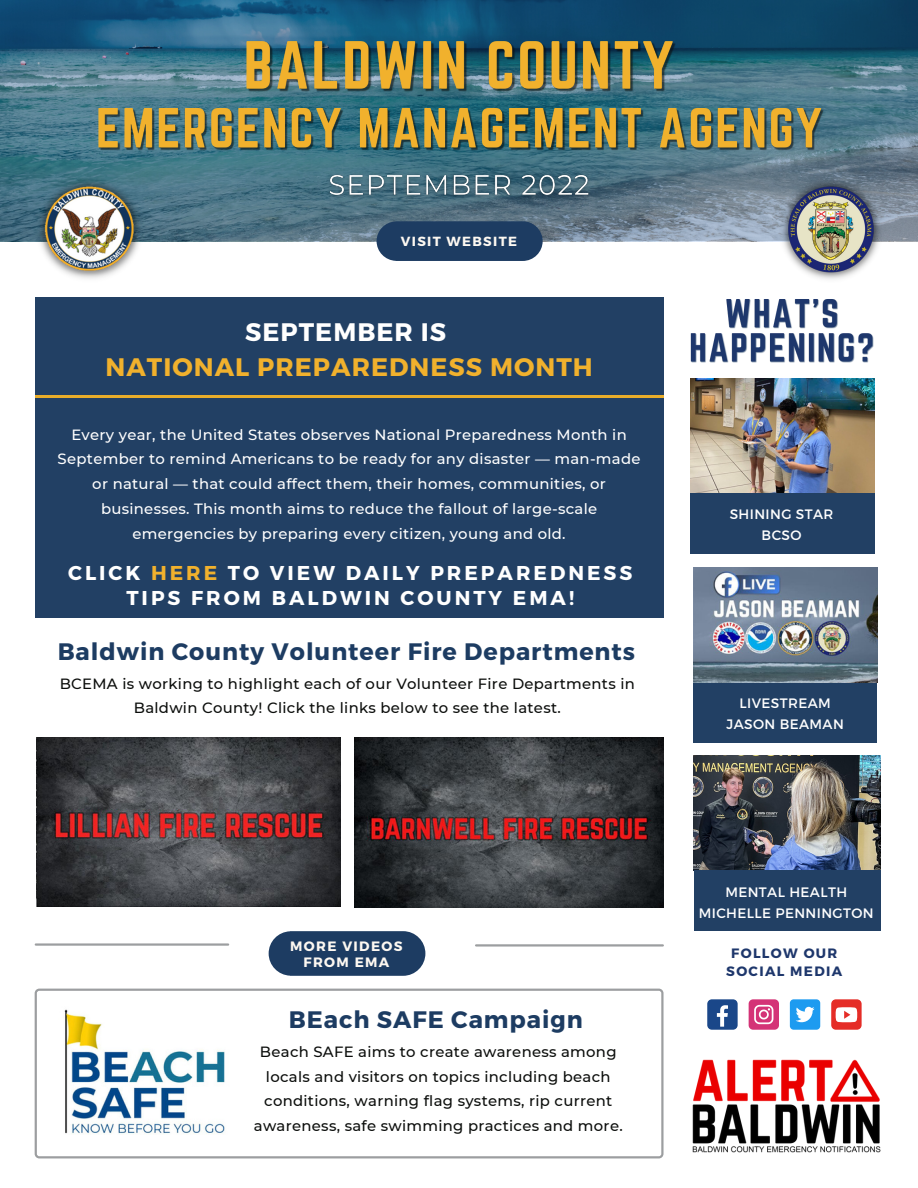
<style>
.page{position:relative;width:918px;height:1188px;background:#fff}
.page>*{position:absolute;margin:0;border:0;box-sizing:border-box;transform-origin:0 0}
.t1{font:700 25.35px "Montserrat";letter-spacing:.04em;color:#f1b12d}
.t2{font:700 25.35px "Montserrat";letter-spacing:.04em;color:#fff}
.t3{font:700 23.85px "Montserrat";letter-spacing:.04em;color:#1d3c62}
.t4{font:700 19.95px/24.8px "Montserrat";letter-spacing:.15em;color:#fff;text-align:center}
.t5{font:500 14.85px/24.8px "Montserrat";letter-spacing:.02em;color:#fff;text-align:center}
.t6{font:500 14.85px/24.8px "Montserrat";letter-spacing:.02em;color:#0c0e0c;text-align:center}
.t7{font:13.65px/21.3px "Montserrat";letter-spacing:.03em;color:#fff;text-align:center}
.t8{font:700 13.65px/15.8px "Montserrat";letter-spacing:.1em;color:#fdf8f1;text-align:center}
.t9{font:700 13.5px/17.5px "Montserrat";letter-spacing:.1em;color:#1e376c;text-align:center}
.t10{font:700 13.2px "Montserrat";letter-spacing:.1em;color:#fdf8f1}
.s1{color:#f1b12d}
</style>
<div class="page">
<svg style="left:0;top:0;width:918px;height:241px"></svg>
<svg style="left:35px;top:989px;width:629px;height:169px"></svg>
<img style="left:321px;top:163px;width:277px;height:46px">
<img style="left:690px;top:379px;width:185px;height:114px">
<img style="left:694px;top:756px;width:186px;height:115px">
<div style="left:35px;top:297px;width:629px;height:321px;background:#224064"></div>
<div style="left:690px;top:493px;width:185px;height:61px;background:#224064"></div>
<div style="left:694px;top:871px;width:187px;height:60px;background:#224064"></div>
<div style="left:694px;top:682px;width:183px;height:61px;background:#224064"></div>
<img style="left:37px;top:737px;width:304px;height:170px">
<img style="left:354px;top:737px;width:309px;height:170px">
<div style="left:269px;top:931px;width:156px;height:45px;background:#1d3c62;border-radius:22px"></div>
<hr style="left:476px;top:944px;width:187px;height:3px;background:#9c9ea0">
<hr style="left:36px;top:943px;width:192px;height:3px;background:#9c9ea0">
<div style="left:790px;top:999px;width:30px;height:31px;background:#1d9bf0;border-radius:4px"></div>
<svg style="left:796px;top:1007px;width:19px;height:15px"></svg>
<svg style="left:749px;top:999px;width:30px;height:31px"></svg>
<div style="left:707px;top:999px;width:31px;height:31px;background:#1a4789;border-radius:5px"></div>
<svg style="left:717px;top:1005px;width:11px;height:22px"></svg>
<div style="left:831px;top:999px;width:31px;height:31px;background:#e52d27;border-radius:5px"></div>
<svg style="left:836px;top:1007px;width:21px;height:15px"></svg>
<hr style="left:35px;top:396px;width:629px;height:2px;background:#e9ad2a">
<img style="left:693px;top:567px;width:185px;height:115px">
<img style="left:35px;top:174px;width:110px;height:105px">
<img style="left:778px;top:174px;width:107px;height:105px">
<div style="left:377px;top:221px;width:166px;height:40px;background:#1d3c62;border-radius:20px"></div>
<img style="left:692px;top:1059px;width:189px;height:94px">
<img style="left:244px;top:30px;width:437px;height:68px">
<img style="left:95px;top:98px;width:733px;height:65px">
<img style="left:690px;top:299px;width:184px;height:64px">
<p class="t10" style="left:401px;top:233px;width:118px">VISIT WEBSITE</p>
<h1 class="t2" style="left:245px;top:316px;width:202px">SEPTEMBER IS</h1>
<h1 class="t1" style="left:105px;top:351px;width:489px">NATIONAL PREPAREDNESS MONTH</h1>
<p class="t5" style="left:58px;top:422px;width:584px">Every year, the United States observes National Preparedness Month in September to remind Americans to be ready for any disaster — man-made or natural — that could affect them, their homes, communities, or businesses. This month aims to reduce the fallout of large-scale emergencies by preparing every citizen, young and old.</p>
<h3 class="t4" style="left:68px;top:559px;width:566px">CLICK <span class="s1">HERE</span> TO VIEW DAILY PREPAREDNESS<br>TIPS FROM BALDWIN COUNTY EMA!</h3>
<h2 class="t3" style="left:58px;top:636px;width:579px">Baldwin County Volunteer Fire Departments</h2>
<p class="t6" style="left:60px;top:671px;width:577px">BCEMA is working to highlight each of our Volunteer Fire Departments in<br>Baldwin County! Click the links below to see the latest.</p>
<p class="t7" style="left:730px;top:504px;width:105px;line-height:20.9px">SHINING STAR<br>BCSO</p>
<p class="t7" style="left:727px;top:692px;width:119px">LIVESTREAM<br>JASON BEAMAN</p>
<p class="t7" style="left:699px;top:881px;width:177px">MENTAL HEALTH<br>MICHELLE PENNINGTON</p>
<p class="t8" style="left:290px;top:938px;width:114px">MORE VIDEOS<br>FROM EMA</p>
<p class="t9" style="left:726px;top:944px;width:118px">FOLLOW OUR<br>SOCIAL MEDIA</p>
<h2 class="t3" style="left:289px;top:1004px;width:295px">BEach SAFE Campaign</h2>
<p class="t6" style="left:254px;top:1039px;width:370px">Beach SAFE aims to create awareness among locals and visitors on topics including beach conditions, warning flag systems, rip current awareness, safe swimming practices and more.</p>
</div>
